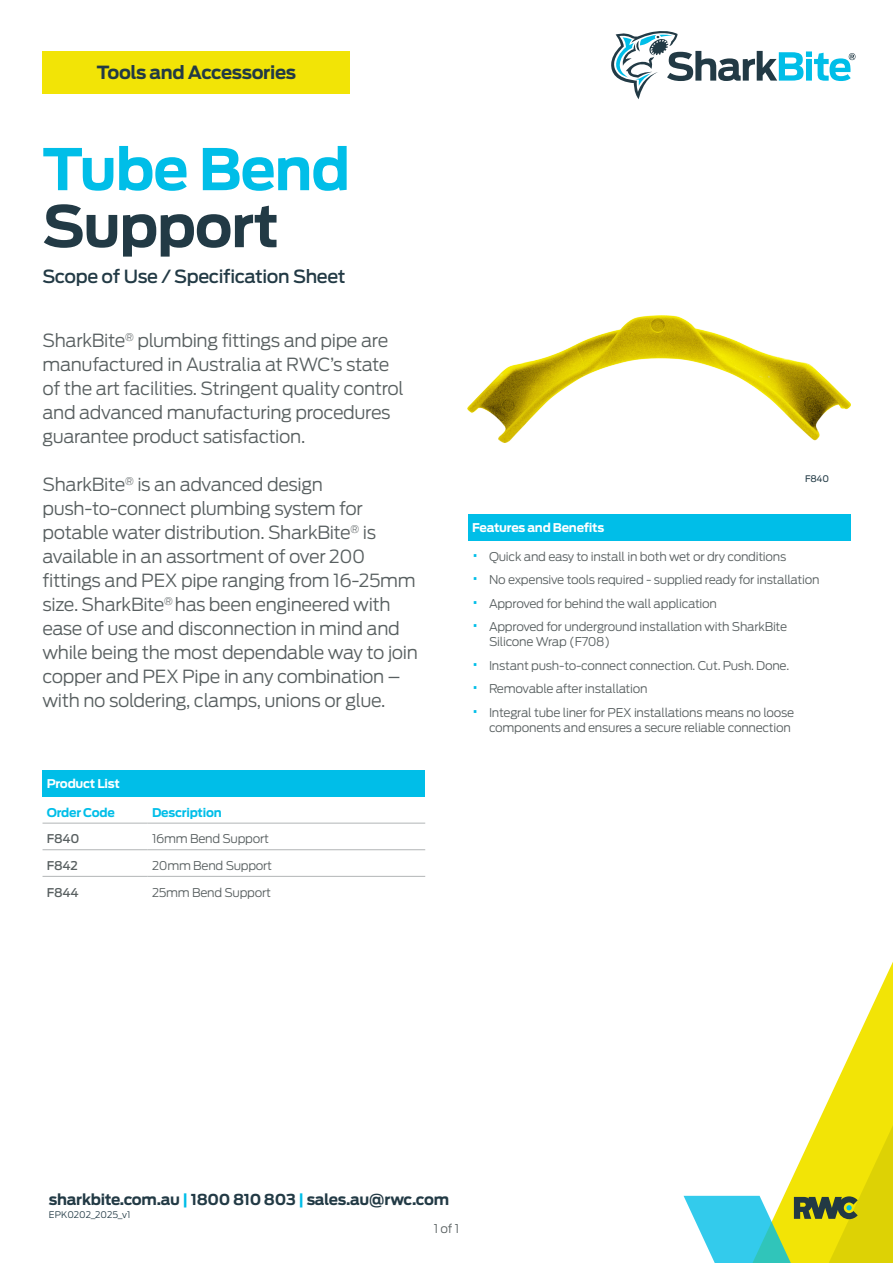
<style>
.page{position:relative;width:893px;height:1263px;background:#fff}
.page>*{position:absolute;margin:0;border:0;box-sizing:border-box;transform-origin:0 0}
.t1{font:700 57px "Antenna";letter-spacing:-.02em;color:#00bee8}
.t2{font:700 57px "Antenna";letter-spacing:-.02em;color:#223a45}
.t3{font:300 18px/24px "Antenna";letter-spacing:-.02em;color:#585f60}
.t4{font:500 18px "Antenna";letter-spacing:-.02em;color:#223a45}
.t5{font:700 18px "Antenna";letter-spacing:-.02em;color:#223a45}
.t6{font:700 15px "Antenna";letter-spacing:-.02em;color:#223a45}
.t7{font:300 12px/15px "Antenna";letter-spacing:-.02em;color:#585f60}
.t8{font:700 12px "Antenna";letter-spacing:-.02em;color:#fff}
.t9{font:700 12px "Antenna";letter-spacing:-.02em;color:#00bee8}
.t10{font:500 12px "Antenna";letter-spacing:-.02em;color:#585f60}
.t11{font:300 9px "Antenna";color:#223a45}
.t12{font:9px "Antenna";color:#223a45}
.s1{font-size:18px;color:#00bee8}
.s2{color:#00bee8}
</style>
<div class="page">
<svg style="left:611px;top:31px;width:244px;height:68px"></svg>
<svg style="left:838px;top:962px;width:55px;height:117px"></svg>
<svg style="left:684px;top:1079px;width:209px;height:184px"></svg>
<div style="left:43px;top:51px;width:307px;height:42px;background:#f2e406"></div>
<div style="left:43px;top:770px;width:382px;height:26px;background:#00bee8"></div>
<hr style="left:43px;top:849px;width:105px;height:1px;background:#b2b5b6">
<hr style="left:148px;top:849px;width:277px;height:1px;background:#b2b5b6">
<hr style="left:43px;top:823px;width:105px;height:1px;background:#b2b5b6">
<hr style="left:148px;top:823px;width:277px;height:1px;background:#b2b5b6">
<hr style="left:43px;top:876px;width:105px;height:1px;background:#b2b5b6">
<hr style="left:148px;top:876px;width:277px;height:1px;background:#b2b5b6">
<div style="left:468px;top:514px;width:382px;height:26px;background:#00bee8"></div>
<img style="left:468px;top:316px;width:382px;height:126px">
<p class="t5" style="left:97px;top:62px;width:201px">Tools and Accessories</p>
<h1 class="t1" style="left:43px;top:135px;width:309px">Tube Bend</h1>
<h1 class="t2" style="left:43px;top:192px;width:238px">Support</h1>
<p class="t4" style="left:43px;top:266px;width:305px">Scope of Use / Specification Sheet</p>
<p class="t3" style="left:43px;top:328px;width:363px">SharkBite<sup>®</sup> plumbing fittings and pipe are manufactured in Australia at RWC’s state of the art facilities. Stringent quality control and advanced manufacturing procedures guarantee product satisfaction.</p>
<p class="t3" style="left:43px;top:472px;width:377px">SharkBite<sup>®</sup> is an advanced design push-to-connect plumbing system for potable water distribution. SharkBite<sup>®</sup> is available in an assortment of over 200 fittings and PEX pipe ranging from 16-25mm size. SharkBite<sup>®</sup> has been engineered with ease of use and disconnection in mind and while being the most dependable way to join copper and PEX Pipe in any combination – with no soldering, clamps, unions or glue.</p>
<p class="t8" style="left:47px;top:776px;width:75px">Product List</p>
<p class="t9" style="left:47px;top:805px;width:70px">Order Code</p>
<p class="t9" style="left:152px;top:805px;width:71px">Description</p>
<p class="t10" style="left:47px;top:832px;width:34px">F840</p>
<p class="t7" style="left:152px;top:831px;width:119px">16mm Bend Support</p>
<p class="t10" style="left:47px;top:858px;width:32px">F842</p>
<p class="t7" style="left:152px;top:858px;width:122px">20mm Bend Support</p>
<p class="t10" style="left:47px;top:885px;width:33px">F844</p>
<p class="t7" style="left:152px;top:885px;width:121px">25mm Bend Support</p>
<p class="t12" style="left:805px;top:474px;width:26px">F840</p>
<p class="t8" style="left:472px;top:520px;width:134px">Features and Benefits</p>
<p class="t7" style="left:472px;top:549px;width:316px"><span class="s1">•</span> Quick and easy to install in both wet or dry conditions</p>
<p class="t7" style="left:472px;top:572px;width:349px"><span class="s1">•</span> No expensive tools required - supplied ready for installation</p>
<p class="t7" style="left:472px;top:596px;width:246px"><span class="s1">•</span> Approved for behind the wall application</p>
<p class="t7" style="left:489px;top:619px;width:300px;text-indent:-17px"><span class="s1">•</span> Approved for underground installation with SharkBite<br>Silicone Wrap (F708)</p>
<p class="t7" style="left:472px;top:658px;width:319px"><span class="s1">•</span> Instant push-to-connect connection. Cut. Push. Done.</p>
<p class="t7" style="left:472px;top:681px;width:177px"><span class="s1">•</span> Removable after installation</p>
<p class="t7" style="left:472px;top:705px;width:324px;text-align:right"><span class="s1">•</span> Integral tube liner for PEX installations means no loose components and ensures a secure reliable connection</p>
<p class="t6" style="left:49px;top:1191px;width:402px">sharkbite.com.au <span class="s2">|</span> 1800 810 803 <span class="s2">|</span> sales.au@rwc.com</p>
<p class="t11" style="left:49px;top:1209px;width:83px">EPK0202_2025_v1</p>
<p class="t7" style="left:434px;top:1221px;width:27px">1 of 1</p>
</div>
